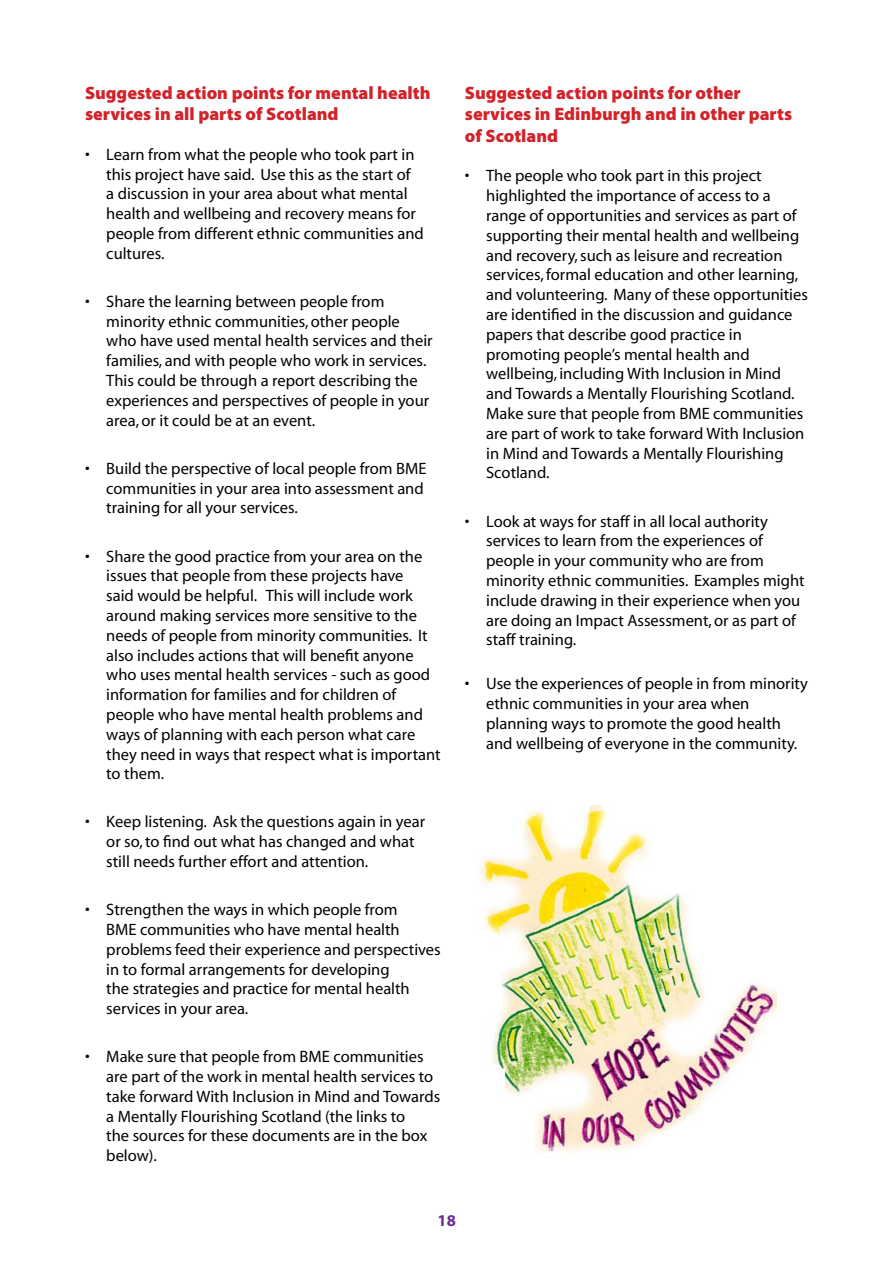
<style>
.page{position:relative;width:893px;height:1263px;background:#fff}
.page>*{position:absolute;margin:0;border:0;box-sizing:border-box;transform-origin:0 0}
.t1{font:900 18px/21.6px "Myriad Pro";color:#d2232a}
.t2{font:16.5px/19.8px "Myriad";color:#000}
.t3{font:700 16.5px "Myriad";color:#6b2c91}
</style>
<div class="page">
<img style="left:477px;top:805px;width:299px;height:347px">
<p class="t1" style="left:85px;top:81px;width:347px">Suggested action points for mental health services in all parts of Scotland</p>
<p class="t2" style="left:106px;top:145px;width:319px;text-indent:-21px">• Learn from what the people who took part in this project have said. Use this as the start of<br>a discussion in your area about what mental health and wellbeing and recovery means for people from different ethnic communities and cultures.</p>
<p class="t2" style="left:106px;top:292px;width:328px;text-indent:-21px">• Share the learning between people from minority ethnic communities, other people who have used mental health services and their families, and with people who work in services.<br>This could be through a report describing the experiences and perspectives of people in your area, or it could be at an event.</p>
<p class="t2" style="left:106px;top:459px;width:322px;text-indent:-21px">• Build the perspective of local people from BME communities in your area into assessment and training for all your services.</p>
<p class="t2" style="left:106px;top:547px;width:336px;text-indent:-21px">• Share the good practice from your area on the issues that people from these projects have<br>said would be helpful. This will include work around making services more sensitive to the needs of people from minority communities. It also includes actions that will benefit anyone who uses mental health services - such as good information for families and for children of people who have mental health problems and ways of planning with each person what care they need in ways that respect what is important to them.</p>
<p class="t2" style="left:106px;top:813px;width:320px;text-indent:-21px">• Keep listening. Ask the questions again in year or so, to find out what has changed and what still needs further effort and attention.</p>
<p class="t2" style="left:106px;top:900px;width:336px;text-indent:-21px">• Strengthen the ways in which people from<br>BME communities who have mental health problems feed their experience and perspectives in to formal arrangements for developing<br>the strategies and practice for mental health services in your area.</p>
<p class="t2" style="left:106px;top:1047px;width:335px;text-indent:-21px">• Make sure that people from BME communities are part of the work in mental health services to take forward With Inclusion in Mind and Towards a Mentally Flourishing Scotland (the links to<br>the sources for these documents are in the box below).</p>
<p class="t1" style="left:465px;top:81px;width:329px">Suggested action points for other services in Edinburgh and in other parts of Scotland</p>
<p class="t2" style="left:486px;top:167px;width:323px;text-indent:-21px">• The people who took part in this project highlighted the importance of access to a range of opportunities and services as part of supporting their mental health and wellbeing and recovery, such as leisure and recreation services, formal education and other learning, and volunteering. Many of these opportunities are identified in the discussion and guidance papers that describe good practice in promoting people’s mental health and wellbeing, including With Inclusion in Mind and Towards a Mentally Flourishing Scotland.<br>Make sure that people from BME communities are part of work to take forward With Inclusion in Mind and Towards a Mentally Flourishing Scotland.</p>
<p class="t2" style="left:486px;top:512px;width:320px;text-indent:-21px">• Look at ways for staff in all local authority services to learn from the experiences of people in your community who are from minority ethnic communities. Examples might include drawing in their experience when you are doing an Impact Assessment, or as part of staff training.</p>
<p class="t2" style="left:486px;top:674px;width:323px;text-indent:-21px">• Use the experiences of people in from minority ethnic communities in your area when planning ways to promote the good health and wellbeing of everyone in the community.</p>
<p class="t3" style="left:438px;top:1212px;width:20px">18</p>
</div>
